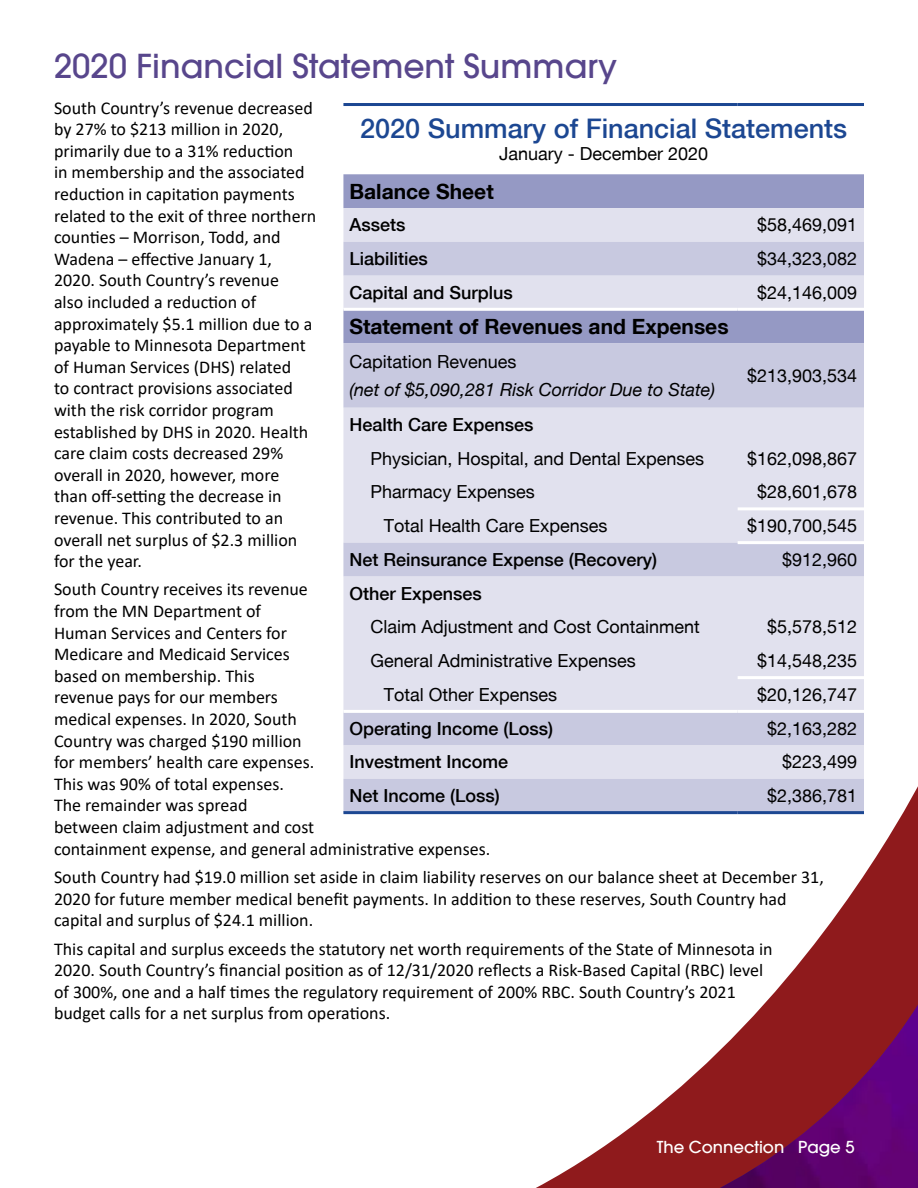
<style>
.page{position:relative;width:918px;height:1188px;background:#fff}
.page>*{position:absolute;margin:0;border:0;box-sizing:border-box;transform-origin:0 0}
.Article_Header{font:500 33px "ITC Avant Garde Gothic";color:#58468c}
.Article_Title{font:500 27px "Helvetica Neue";color:#1c4792}
.SCHA_Main_Body{font:700 21px "Helvetica Neue";color:#000}
.SCHA_Main_Body-2{font:18px/21.6px "Calibri";color:#000}
.SCHA_Main_Body-3{font:18px "Helvetica Neue";color:#000}
.SCHA_Main_Body-4{font:500 18px "Helvetica Neue";color:#000}
.SCHA_Main_Body-5{font:italic 18px "Helvetica Neue";color:#000}
.t1{font:500 16.5px "ITC Avant Garde Gothic";color:#fff}
</style>
<div class="page">
<svg style="left:343px;top:786px;width:575px;height:129px"></svg>
<img style="left:536px;top:915px;width:382px;height:273px">
<div style="left:343px;top:174px;width:521px;height:34px;background:#9599c4"></div>
<div style="left:343px;top:208px;width:521px;height:34px;background:#e1e1ee"></div>
<svg style="left:343px;top:242px;width:521px;height:569px;background:#d4d4e6"></svg>
<hr style="left:343px;top:308px;width:395px;height:3px;background:#fff">
<hr style="left:738px;top:308px;width:126px;height:3px;background:#fff">
<hr style="left:343px;top:710px;width:395px;height:3px;background:#fff">
<hr style="left:738px;top:507px;width:126px;height:3px;background:#fff">
<hr style="left:738px;top:541px;width:126px;height:3px;background:#fff">
<hr style="left:738px;top:676px;width:126px;height:3px;background:#fff">
<hr style="left:738px;top:710px;width:126px;height:3px;background:#fff">
<hr style="left:343px;top:103px;width:395px;height:3px;background:#1c4792">
<hr style="left:738px;top:103px;width:126px;height:3px;background:#1c4792">
<hr style="left:343px;top:811px;width:395px;height:3px;background:#1c4792">
<hr style="left:738px;top:811px;width:126px;height:3px;background:#1c4792">
<p class="Article_Header" style="left:54px;top:46px;width:565px">2020 Financial Statement Summary</p>
<p class="SCHA_Main_Body-2" style="left:54px;top:96px;width:264px">South Country’s revenue decreased by 27% to $213 million in 2020, primarily due to a 31% reduction<br>in membership and the associated reduction in capitation payments related to the exit of three northern counties – Morrison, Todd, and<br>Wadena – effective January 1,<br>2020. South Country’s revenue<br>also included a reduction of approximately $5.1 million due to a payable to Minnesota Department of Human Services (DHS) related<br>to contract provisions associated with the risk corridor program established by DHS in 2020. Health care claim costs decreased 29% overall in 2020, however, more than off-setting the decrease in revenue. This contributed to an overall net surplus of $2.3 million for the year.</p>
<p class="SCHA_Main_Body-2" style="left:54px;top:578px;width:438px">South Country receives its revenue<br>from the MN Department of<br>Human Services and Centers for<br>Medicare and Medicaid Services<br>based on membership. This<br>revenue pays for our members<br>medical expenses. In 2020, South<br>Country was charged $190 million<br>for members’ health care expenses.<br>This was 90% of total expenses.<br>The remainder was spread<br>between claim adjustment and cost<br>containment expense, and general administrative expenses.</p>
<p class="SCHA_Main_Body-2" style="left:54px;top:866px;width:771px">South Country had $19.0 million set aside in claim liability reserves on our balance sheet at December 31,<br>2020 for future member medical benefit payments. In addition to these reserves, South Country had capital and surplus of $24.1 million.</p>
<p class="SCHA_Main_Body-2" style="left:54px;top:937px;width:720px">This capital and surplus exceeds the statutory net worth requirements of the State of Minnesota in 2020. South Country’s financial position as of 12/31/2020 reflects a Risk-Based Capital (RBC) level of 300%, one and a half times the regulatory requirement of 200% RBC. South Country’s 2021 budget calls for a net surplus from operations.</p>
<p class="Article_Title" style="left:360px;top:113px;width:489px">2020 Summary of Financial Statements</p>
<p class="SCHA_Main_Body-3" style="left:499px;top:143px;width:211px">January - December 2020</p>
<p class="SCHA_Main_Body" style="left:349px;top:178px;width:146px">Balance Sheet</p>
<p class="SCHA_Main_Body-4" style="left:349px;top:214px;width:58px">Assets</p>
<p class="SCHA_Main_Body-3" style="left:757px;top:214px;width:102px">$58,469,091</p>
<p class="SCHA_Main_Body-4" style="left:349px;top:248px;width:80px">Liabilities</p>
<p class="SCHA_Main_Body-3" style="left:757px;top:248px;width:102px">$34,323,082</p>
<p class="SCHA_Main_Body-4" style="left:349px;top:282px;width:165px">Capital and Surplus</p>
<p class="SCHA_Main_Body-3" style="left:757px;top:282px;width:102px">$24,146,009</p>
<p class="SCHA_Main_Body" style="left:349px;top:313px;width:381px">Statement of Revenues and Expenses</p>
<p class="SCHA_Main_Body-3" style="left:349px;top:350px;width:169px">Capitation Revenues</p>
<p class="SCHA_Main_Body-5" style="left:349px;top:379px;width:367px">(net of $5,090,281 Risk Corridor Due to State)</p>
<p class="SCHA_Main_Body-3" style="left:747px;top:365px;width:112px">$213,903,534</p>
<p class="SCHA_Main_Body-4" style="left:349px;top:414px;width:186px">Health Care Expenses</p>
<p class="SCHA_Main_Body-3" style="left:370px;top:448px;width:335px">Physician, Hospital, and Dental Expenses</p>
<p class="SCHA_Main_Body-3" style="left:747px;top:448px;width:112px">$162,098,867</p>
<p class="SCHA_Main_Body-3" style="left:370px;top:481px;width:166px">Pharmacy Expenses</p>
<p class="SCHA_Main_Body-3" style="left:757px;top:481px;width:102px">$28,601,678</p>
<p class="SCHA_Main_Body-3" style="left:384px;top:515px;width:225px">Total Health Care Expenses</p>
<p class="SCHA_Main_Body-3" style="left:747px;top:515px;width:112px">$190,700,545</p>
<p class="SCHA_Main_Body-4" style="left:349px;top:549px;width:309px">Net Reinsurance Expense (Recovery)</p>
<p class="SCHA_Main_Body-3" style="left:782px;top:549px;width:77px">$912,960</p>
<p class="SCHA_Main_Body-4" style="left:349px;top:583px;width:134px">Other Expenses</p>
<p class="SCHA_Main_Body-3" style="left:370px;top:616px;width:331px">Claim Adjustment and Cost Containment</p>
<p class="SCHA_Main_Body-3" style="left:767px;top:616px;width:92px">$5,578,512</p>
<p class="SCHA_Main_Body-3" style="left:370px;top:650px;width:267px">General Administrative Expenses</p>
<p class="SCHA_Main_Body-3" style="left:757px;top:650px;width:102px">$14,548,235</p>
<p class="SCHA_Main_Body-3" style="left:384px;top:684px;width:175px">Total Other Expenses</p>
<p class="SCHA_Main_Body-3" style="left:757px;top:684px;width:102px">$20,126,747</p>
<p class="SCHA_Main_Body-4" style="left:349px;top:718px;width:205px">Operating Income (Loss)</p>
<p class="SCHA_Main_Body-3" style="left:767px;top:718px;width:92px">$2,163,282</p>
<p class="SCHA_Main_Body-4" style="left:349px;top:751px;width:160px">Investment Income</p>
<p class="SCHA_Main_Body-3" style="left:782px;top:751px;width:77px">$223,499</p>
<p class="SCHA_Main_Body-4" style="left:349px;top:785px;width:152px">Net Income (Loss)</p>
<p class="SCHA_Main_Body-3" style="left:767px;top:785px;width:92px">$2,386,781</p>
<p class="t1" style="left:657px;top:1137px;width:199px">The Connection Page 5</p>
</div>
